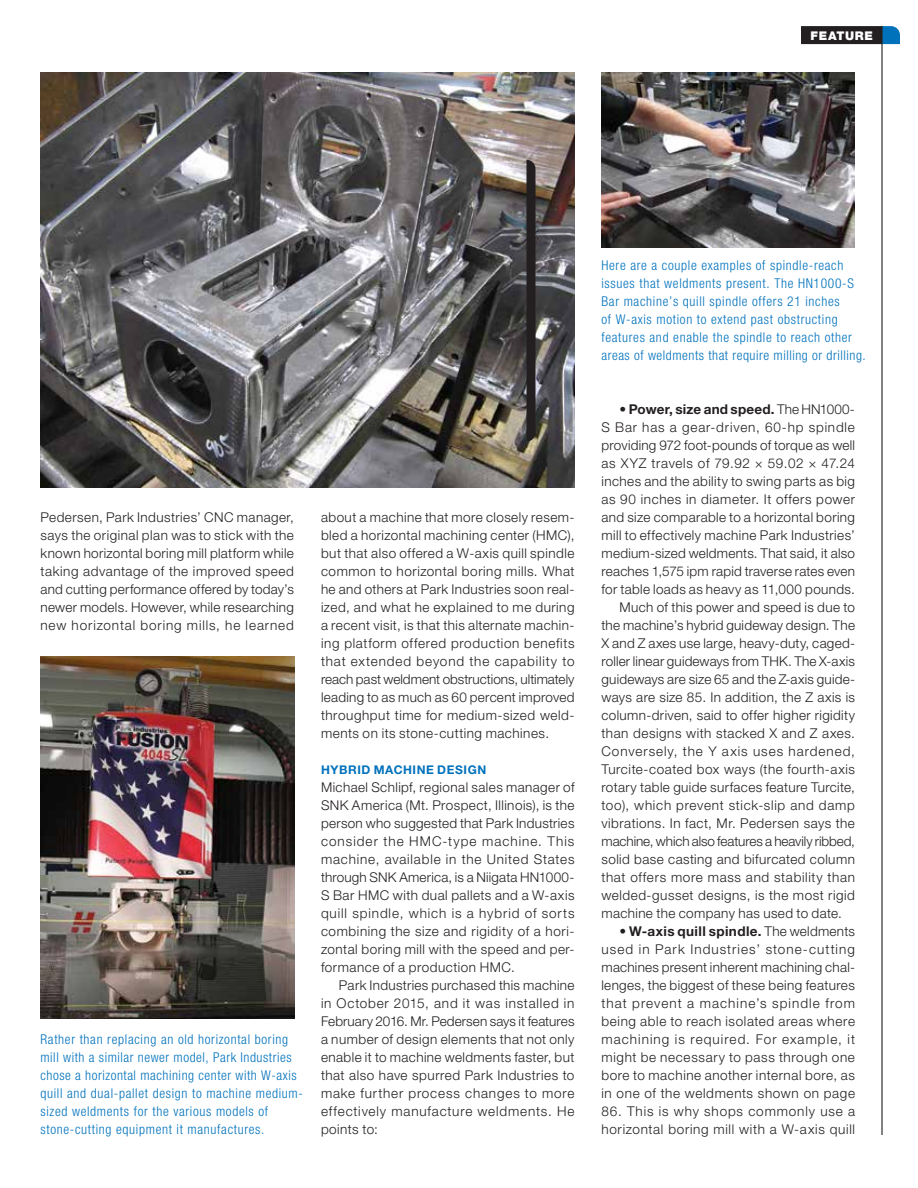
<style>
.page{position:relative;width:918px;height:1188px;background:#fff}
.page>*{position:absolute;margin:0;border:0;box-sizing:border-box;transform-origin:0 0}
.t1{font:300 13.5px/18px "Helvetica Neue LT Std";letter-spacing:.035em;color:#231f20;text-align:justify}
.t2{font:300 condensed 13.5px/18px "Helvetica Neue LT Std";letter-spacing:.05em;color:#0072bc}
.t3{font:300 13.5px/18px "Helvetica Neue LT Std";letter-spacing:.055em;color:#231f20}
.t4{font:300 13.5px "Helvetica Neue LT Std";letter-spacing:.015em;color:#231f20}
.t5{font:300 13.5px "Helvetica Neue LT Std";letter-spacing:-.005em;color:#231f20}
.t6{font:300 13.5px "Helvetica Neue LT Std";letter-spacing:.01em;color:#231f20}
.t7{font:300 13.5px "Helvetica Neue LT Std";letter-spacing:.065em;color:#231f20}
.t8{font:300 13.5px "Helvetica Neue LT Std";letter-spacing:.07em;color:#231f20}
.t9{font:700 13.5px "Helvetica Neue LT Std";letter-spacing:.015em;color:#231f20}
.t10{font:700 12px "Helvetica Neue LT Std";letter-spacing:.05em;color:#0072bc}
.t11{font:900 12px "Helvetica Neue LT Std";letter-spacing:.055em;color:#fff}
.s1{font-weight:300}
.s2{font-weight:700}
</style>
<div class="page">
<div style="left:801px;top:26px;width:81px;height:18px;background:#231f20"></div>
<svg style="left:883px;top:26px;width:17px;height:18px"></svg>
<hr style="left:881px;top:26px;width:2px;height:1148px;background:#231f20">
<img style="left:602px;top:72px;width:253px;height:176px">
<img style="left:40px;top:72px;width:534px;height:416px">
<svg style="left:526px;top:160px;width:10px;height:282px;background:#2a2727"></svg>
<img style="left:40px;top:656px;width:255px;height:362px">
<p class="t11" style="left:811px;top:28px;width:64px">FEATURE</p>
<p class="t1" style="left:40px;top:508px;width:255px">Pedersen, Park Industries’ CNC manager, says the original plan was to stick with the known horizontal boring mill platform while taking advantage of the improved speed and cutting performance offered by today’s newer models. However, while researching new horizontal boring mills, he learned</p>
<p class="t2" style="left:40px;top:1030px;width:264px">Rather than replacing an old horizontal boring mill with a similar newer model, Park Industries chose a horizontal machining center with W-axis quill and dual-pallet design to machine medium&shy;sized weldments for the various models of stone-cutting equipment it manufactures.</p>
<p class="t1" style="left:321px;top:508px;width:255px">about a machine that more closely resem&shy;bled a horizontal machining center (HMC), but that also offered a W-axis quill spindle common to horizontal boring mills. What he and others at Park Industries soon real&shy;ized, and what he explained to me during a recent visit, is that this alternate machin&shy;ing platform offered production benefits that extended beyond the capability to reach past weldment obstructions, ultimately leading to as much as 60 percent improved throughput time for medium-sized weld&shy;ments on its stone-cutting machines.</p>
<p class="t10" style="left:321px;top:762px;width:167px">HYBRID MACHINE DESIGN</p>
<p class="t1" style="left:321px;top:778px;width:255px">Michael Schlipf, regional sales manager of SNK America (Mt. Prospect, Illinois), is the person who suggested that Park Industries consider the HMC-type machine. This machine, available in the United States through SNK America, is a Niigata HN1000- S Bar HMC with dual pallets and a W-axis quill spindle, which is a hybrid of sorts combining the size and rigidity of a hori&shy;zontal boring mill with the speed and per&shy;formance of a production HMC.</p>
<p class="t1" style="left:321px;top:976px;width:255px;text-indent:18px">Park Industries purchased this machine in October 2015, and it was installed in February 2016. Mr. Pedersen says it features a number of design elements that not only enable it to machine weldments faster, but that also have spurred Park Industries to make further process changes to more effectively manufacture weldments. He points to:</p>
<p class="t2" style="left:602px;top:256px;width:266px">Here are a couple examples of spindle-reach issues that weldments present. The HN1000-S Bar machine’s quill spindle offers 21 inches<br>of W-axis motion to extend past obstructing features and enable the spindle to reach other areas of weldments that require milling or drilling.</p>
<p class="t9" style="left:619px;top:401px;width:237px"><span class="s1">•</span> Power, size and speed. <span class="s1">The HN1000-</span></p>
<p class="t7" style="left:602px;top:419px;width:255px">S Bar has a gear-driven, 60-hp spindle</p>
<p class="t1" style="left:602px;top:436px;width:255px">providing 972 foot-pounds of torque as well</p>
<p class="t1" style="left:602px;top:454px;width:255px">as XYZ travels of 79.92 × 59.02 × 47.24</p>
<p class="t1" style="left:602px;top:472px;width:255px">inches and the ability to swing parts as big</p>
<p class="t1" style="left:602px;top:490px;width:255px">as 90 inches in diameter. It offers power</p>
<p class="t1" style="left:602px;top:508px;width:255px">and size comparable to a horizontal boring</p>
<p class="t1" style="left:602px;top:526px;width:255px">mill to effectively machine Park Industries’</p>
<p class="t1" style="left:602px;top:544px;width:255px">medium-sized weldments. That said, it also</p>
<p class="t4" style="left:602px;top:563px;width:255px">reaches 1,575 ipm rapid traverse rates even</p>
<p class="t1" style="left:602px;top:580px;width:255px">for table loads as heavy as 11,000 pounds.</p>
<p class="t1" style="left:619px;top:598px;width:237px">Much of this power and speed is due to</p>
<p class="t1" style="left:602px;top:616px;width:255px">the machine’s hybrid guideway design. The</p>
<p class="t1" style="left:602px;top:634px;width:255px">X and Z axes use large, heavy-duty, caged-</p>
<p class="t6" style="left:602px;top:653px;width:255px">roller linear guideways from THK. The X-axis</p>
<p class="t4" style="left:602px;top:671px;width:255px">guideways are size 65 and the Z-axis guide-</p>
<p class="t1" style="left:602px;top:688px;width:255px">ways are size 85. In addition, the Z axis is</p>
<p class="t1" style="left:602px;top:706px;width:255px">column-driven, said to offer higher rigidity</p>
<p class="t1" style="left:602px;top:724px;width:255px">than designs with stacked X and Z axes.</p>
<p class="t8" style="left:602px;top:743px;width:255px">Conversely, the Y axis uses hardened,</p>
<p class="t1" style="left:602px;top:760px;width:255px">Turcite-coated box ways (the fourth-axis</p>
<p class="t1" style="left:602px;top:778px;width:255px">rotary table guide surfaces feature Turcite,</p>
<p class="t3" style="left:602px;top:796px;width:255px">too), which prevent stick-slip and damp</p>
<p class="t1" style="left:602px;top:814px;width:255px">vibrations. In fact, Mr. Pedersen says the</p>
<p class="t5" style="left:602px;top:833px;width:255px">machine, which also features a heavily ribbed,</p>
<p class="t1" style="left:602px;top:850px;width:255px">solid base casting and bifurcated column</p>
<p class="t1" style="left:602px;top:868px;width:255px">that offers more mass and stability than</p>
<p class="t1" style="left:602px;top:886px;width:255px">welded-gusset designs, is the most rigid</p>
<p class="t1" style="left:602px;top:904px;width:242px">machine the company has used to date.</p>
<p class="t1" style="left:602px;top:922px;width:255px;text-indent:18px">• <span class="s2">W-axis quill spindle.</span> The weldments used in Park Industries’ stone-cutting machines present inherent machining chal&shy;lenges, the biggest of these being features that prevent a machine’s spindle from being able to reach isolated areas where machining is required. For example, it might be necessary to pass through one bore to machine another internal bore, as in one of the weldments shown on page</p>
<p class="t3" style="left:602px;top:1102px;width:255px">86. This is why shops commonly use a horizontal boring mill with a W-axis quill</p>
</div>
